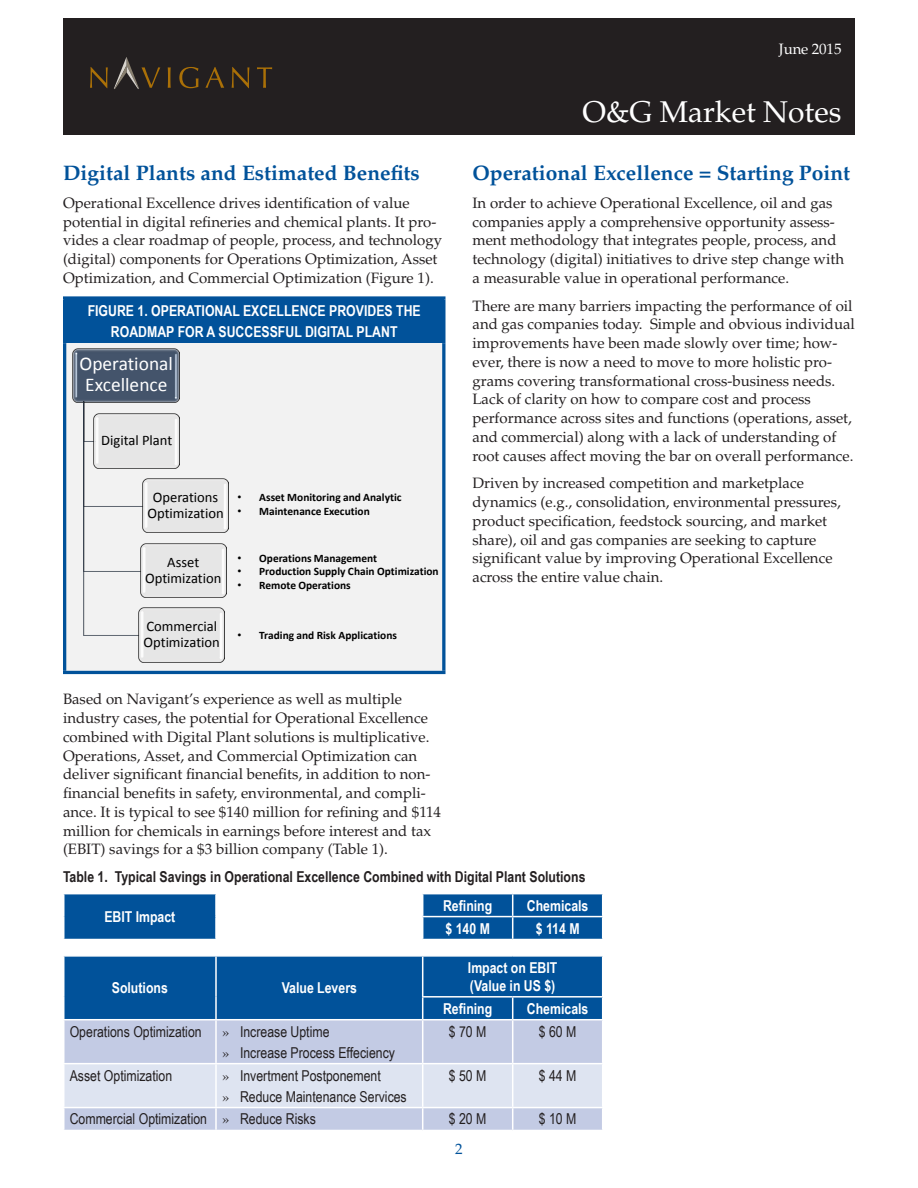
<style>
.page{position:relative;width:918px;height:1188px;background:#fff}
.page>*{position:absolute;margin:0;border:0;box-sizing:border-box;transform-origin:0 0}
.t1{font:30px "Palatino LT Std";color:#fff}
.Body_Headline{font:700 21px "Palatino LT Std";color:#01529a}
.t2{font:19.5px/21.5px "Calibri";color:#fff}
.Body{font:15px/18.8px "Palatino LT Std";color:#231f20}
.Body-2{font:15px "Arial Narrow";color:#231f20}
.Body-3{font:700 15px/18px "Arial Narrow";color:#fff}
.Body-4{font:700 15px "Arial Narrow";color:#231f20}
.Chart_Title{font:700 15px/21px "Arial Narrow";color:#fff;text-align:center}
.t3{font:15px "Palatino LT Std";letter-spacing:-.01em;color:#fff}
.Body-5{font:15px "Palatino LT Std";color:#01529a}
.t4{font:14.55px/15.9px "Calibri";color:#000;text-align:center}
.t5{font:700 11.4px "Calibri";color:#000}
.s1{font-family:"Arial";font-weight:400}
.s2{font-family:"Palatino LT Std";font-weight:300}
</style>
<div class="page">
<div style="left:63px;top:18px;width:791px;height:116px;background:#231f20"></div>
<svg style="left:168px;top:67px;width:3px;height:21px"></svg>
<svg style="left:179px;top:67px;width:20px;height:21px"></svg>
<svg style="left:205px;top:67px;width:19px;height:21px"></svg>
<svg style="left:232px;top:67px;width:17px;height:21px"></svg>
<svg style="left:257px;top:67px;width:15px;height:21px"></svg>
<svg style="left:90px;top:67px;width:18px;height:21px"></svg>
<svg style="left:114px;top:57px;width:46px;height:32px"></svg>
<div style="left:65px;top:298px;width:379px;height:45px;background:#01529a"></div>
<div style="left:65px;top:343px;width:379px;height:329px;background:#f2f2f2"></div>
<hr style="left:63px;top:343px;width:3px;height:328px;background:#01529a">
<hr style="left:442px;top:343px;width:3px;height:328px;background:#01529a">
<hr style="left:63px;top:671px;width:383px;height:3px;background:#01529a">
<hr style="left:63px;top:300px;width:3px;height:43px;background:#01529a">
<svg style="left:63px;top:296px;width:383px;height:4px;fill:#01529a"></svg>
<hr style="left:442px;top:300px;width:3px;height:43px;background:#01529a">
<svg style="left:64px;top:894px;width:538px;height:125px;fill:#01529a"></svg>
<div style="left:64px;top:1020px;width:538px;height:43px;background:#c3cbe4"></div>
<hr style="left:215px;top:894px;width:2px;height:22px;background:#fff">
<hr style="left:215px;top:916px;width:208px;height:1px;background:#fff">
<hr style="left:215px;top:917px;width:2px;height:22px;background:#fff">
<hr style="left:423px;top:916px;width:90px;height:1px;background:#fff">
<hr style="left:513px;top:916px;width:90px;height:1px;background:#fff">
<hr style="left:63px;top:939px;width:153px;height:1px;background:#fff">
<hr style="left:216px;top:939px;width:207px;height:1px;background:#fff">
<svg style="left:215px;top:940px;width:2px;height:15px"></svg>
<hr style="left:423px;top:939px;width:90px;height:1px;background:#fff">
<svg style="left:422px;top:894px;width:1px;height:61px"></svg>
<hr style="left:513px;top:939px;width:90px;height:1px;background:#fff">
<svg style="left:512px;top:894px;width:1px;height:61px"></svg>
<hr style="left:63px;top:955px;width:153px;height:2px;background:#fff">
<hr style="left:216px;top:955px;width:207px;height:2px;background:#fff">
<hr style="left:215px;top:957px;width:2px;height:40px;background:#fff">
<hr style="left:215px;top:997px;width:2px;height:22px;background:#fff">
<hr style="left:423px;top:955px;width:90px;height:2px;background:#fff">
<hr style="left:422px;top:957px;width:1px;height:39px;background:#fff">
<hr style="left:513px;top:955px;width:90px;height:2px;background:#fff">
<hr style="left:422px;top:996px;width:91px;height:2px;background:#fff">
<svg style="left:422px;top:998px;width:1px;height:21px"></svg>
<hr style="left:513px;top:996px;width:90px;height:2px;background:#fff">
<svg style="left:512px;top:998px;width:1px;height:21px"></svg>
<hr style="left:215px;top:1020px;width:2px;height:43px;background:#fff">
<hr style="left:422px;top:1020px;width:1px;height:43px;background:#fff">
<hr style="left:512px;top:1020px;width:1px;height:43px;background:#fff">
<svg style="left:64px;top:1064px;width:538px;height:66px"></svg>
<img style="left:73px;top:348px;width:107px;height:55px">
<img style="left:144px;top:414px;width:36px;height:54px">
<img style="left:141px;top:401px;width:3px;height:105px">
<img style="left:143px;top:478px;width:86px;height:55px">
<img style="left:140px;top:544px;width:86px;height:54px">
<img style="left:84px;top:401px;width:56px;height:235px">
<img style="left:139px;top:608px;width:86px;height:54px">
<p class="t3" style="left:779px;top:40px;width:64px">June 2015</p>
<p class="Body_Headline" style="left:63px;top:161px;width:358px">Digital Plants and Estimated Benefits</p>
<p class="Body" style="left:63px;top:194px;width:381px">Operational Excellence drives identification of value potential in digital refineries and chemical plants. It pro&shy;vides a clear roadmap of people, process, and technology (digital) components for Operations Optimization, Asset Optimization, and Commercial Optimization (Figure 1).</p>
<p class="Chart_Title" style="left:88px;top:299px;width:335px">FIGURE 1. OPERATIONAL EXCELLENCE PROVIDES THE<br>ROADMAP FOR A SUCCESSFUL DIGITAL PLANT</p>
<p class="t2" style="left:80px;top:353px;width:95px">Operational<br>Excellence</p>
<p class="t4" style="left:101px;top:433px;width:73px">Digital Plant</p>
<p class="t4" style="left:147px;top:489px;width:78px">Operations<br>Optimization</p>
<p class="t4" style="left:145px;top:554px;width:78px">Asset<br>Optimization</p>
<p class="t4" style="left:144px;top:618px;width:78px;text-align:left">Commercial<br>Optimization</p>
<p class="t5" style="left:237px;top:490px;width:166px"><span class="s1">•</span> Asset Monitoring and Analytic</p>
<p class="t5" style="left:237px;top:504px;width:134px"><span class="s1">•</span> Maintenance Execution</p>
<p class="t5" style="left:237px;top:551px;width:141px"><span class="s1">•</span> Operations Management</p>
<p class="t5" style="left:237px;top:564px;width:203px"><span class="s1">•</span> Production Supply Chain Optimization</p>
<p class="t5" style="left:237px;top:578px;width:115px"><span class="s1">•</span> Remote Operations</p>
<p class="t5" style="left:237px;top:628px;width:161px"><span class="s1">•</span> Trading and Risk Applications</p>
<p class="Body" style="left:63px;top:690px;width:380px">Based on Navigant’s experience as well as multiple industry cases, the potential for Operational Excellence combined with Digital Plant solutions is multiplicative.<br>Operations, Asset, and Commercial Optimization can deliver significant financial benefits, in addition to non&shy;financial benefits in safety, environmental, and compli&shy;ance. It is typical to see $140 million for refining and $114 million for chemicals in earnings before interest and tax (EBIT) savings for a $3 billion company (Table 1).</p>
<h1 class="t1" style="left:582px;top:94px;width:261px">O&amp;G Market Notes</h1>
<p class="Body_Headline" style="left:472px;top:161px;width:379px">Operational Excellence = Starting Point</p>
<p class="Body" style="left:472px;top:194px;width:373px">In order to achieve Operational Excellence, oil and gas companies apply a comprehensive opportunity assess&shy;ment methodology that integrates people, process, and technology (digital) initiatives to drive step change with a measurable value in operational performance.</p>
<p class="Body" style="left:472px;top:296px;width:384px">There are many barriers impacting the performance of oil and gas companies today. Simple and obvious individual improvements have been made slowly over time; how&shy;ever, there is now a need to move to more holistic pro&shy;grams covering transformational cross-business needs.<br>Lack of clarity on how to compare cost and process performance across sites and functions (operations, asset, and commercial) along with a lack of understanding of root causes affect moving the bar on overall performance.</p>
<p class="Body" style="left:472px;top:474px;width:370px">Driven by increased competition and marketplace dynamics (e.g., consolidation, environmental pressures, product specification, feedstock sourcing, and market share), oil and gas companies are seeking to capture significant value by improving Operational Excellence across the entire value chain.</p>
<p class="Body-4" style="left:63px;top:866px;width:524px">Table 1. Typical Savings in Operational Excellence Combined with Digital Plant Solutions</p>
<p class="Body-3" style="left:104px;top:907px;width:73px">EBIT Impact</p>
<p class="Body-3" style="left:443px;top:896px;width:51px">Refining</p>
<p class="Body-3" style="left:527px;top:896px;width:63px">Chemicals</p>
<p class="Body-3" style="left:445px;top:918px;width:46px">$ 140 M</p>
<p class="Body-3" style="left:536px;top:918px;width:45px">$ 114 M</p>
<p class="Body-3" style="left:112px;top:978px;width:58px">Solutions</p>
<p class="Body-3" style="left:282px;top:978px;width:77px">Value Levers</p>
<p class="Body-2" style="left:70px;top:1020px;width:133px">Operations Optimization</p>
<p class="Body-2" style="left:222px;top:1020px;width:109px"><span class="s2">»</span> Increase Uptime</p>
<p class="Body-2" style="left:222px;top:1041px;width:174px"><span class="s2">»</span> Increase Process Effeciency</p>
<p class="Body-2" style="left:70px;top:1064px;width:104px">Asset Optimization</p>
<p class="Body-2" style="left:222px;top:1064px;width:160px"><span class="s2">»</span> Invertment Postponement</p>
<p class="Body-2" style="left:222px;top:1085px;width:186px"><span class="s2">»</span> Reduce Maintenance Services</p>
<p class="Body-3" style="left:468px;top:958px;width:91px">Impact on EBIT (Value in US $)</p>
<p class="Body-3" style="left:443px;top:999px;width:51px">Refining</p>
<p class="Body-3" style="left:527px;top:999px;width:63px">Chemicals</p>
<p class="Body-2" style="left:449px;top:1020px;width:39px">$ 70 M</p>
<p class="Body-2" style="left:539px;top:1020px;width:39px">$ 60 M</p>
<p class="Body-2" style="left:449px;top:1064px;width:39px">$ 50 M</p>
<p class="Body-2" style="left:539px;top:1064px;width:39px">$ 44 M</p>
<p class="Body-2" style="left:70px;top:1108px;width:139px">Commercial Optimization</p>
<p class="Body-2" style="left:222px;top:1108px;width:95px"><span class="s2">»</span> Reduce Risks</p>
<p class="Body-2" style="left:449px;top:1108px;width:39px">$ 20 M</p>
<p class="Body-2" style="left:539px;top:1108px;width:39px">$ 10 M</p>
<p class="Body-5" style="left:455px;top:1140px;width:9px">2</p>
</div>
